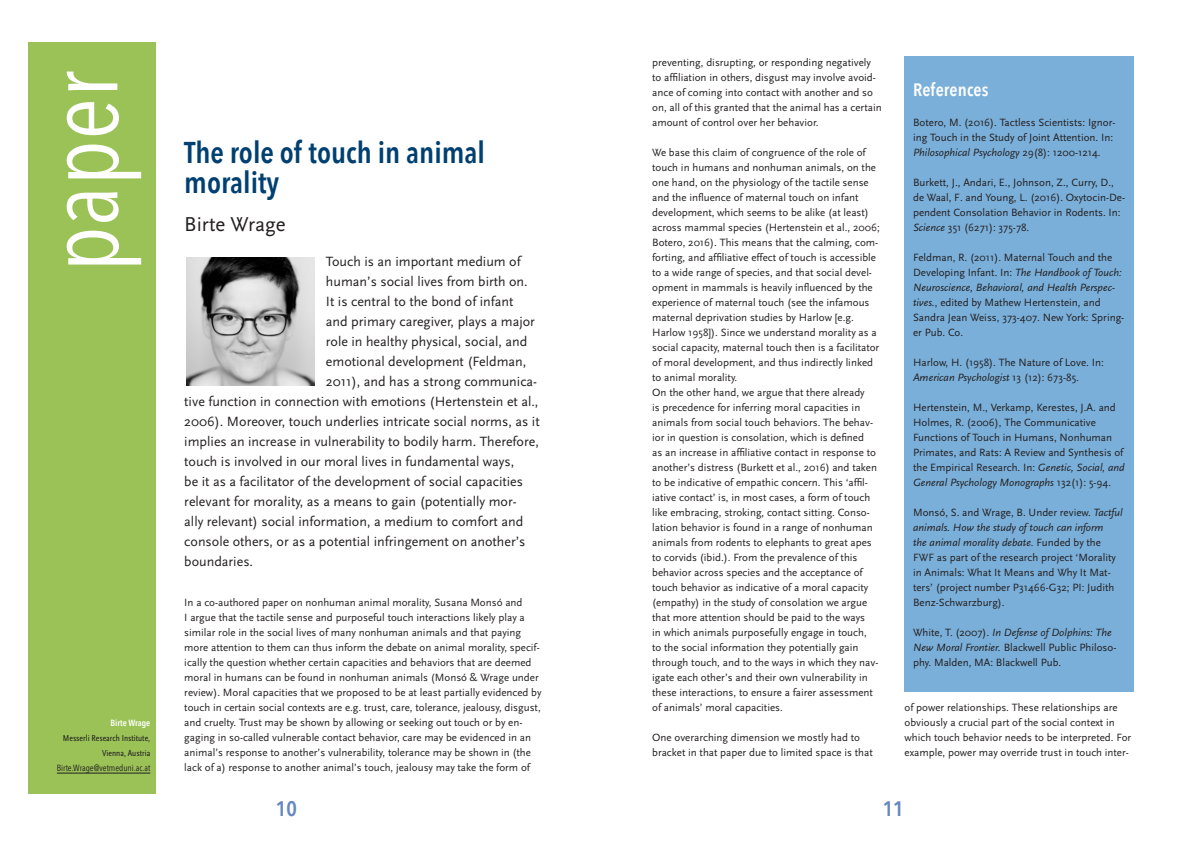
<style>
.page{position:relative;width:1191px;height:842px;background:#fff}
.page>*{position:absolute;margin:0;border:0;box-sizing:border-box;transform-origin:0 0}
.kop{font:99px "Avenir Next Condensed";color:#fff}
.KOP_DEF{font:600 30px/30px "Avenir Next Condensed";color:#004071}
.basis{font:21px "Scala Sans";color:#231f20}
.kop_2{font:600 21px "Avenir Next Condensed";color:#6788c0}
.kop_3{font:600 18px "Avenir Next Condensed";letter-spacing:.01em;color:#fff}
.inleiding{font:14px "Scala Sans";color:#231f20}
.basis-2{font:11px/15px "Scala Sans";color:#231f20}
.credits{font:9px "Scala Sans Regular Con";color:#231f20}
.credits-2{font:9px "Avenir Next Condensed";color:#231f20}
.credits-3{font:600 9px "Avenir Next Condensed";color:#fff}
.s1{font-style:italic}
</style>
<div class="page">
<div style="left:28px;top:43px;width:128px;height:751px;background:#9ac257"></div>
<hr style="left:57px;top:773px;width:93px;height:1px;background:#231f20">
<img style="left:187px;top:258px;width:127px;height:128px">
<div style="left:904px;top:57px;width:230px;height:635px;background:#7aafd9"></div>
<p class="kop" style="left:-2px;top:272px;width:203px;rotate:-90deg">paper</p>
<p class="credits-3" style="left:110px;top:715px;width:41px">Birte Wrage</p>
<p class="credits" style="left:63px;top:733px;width:89px">Messerli Research Institute,</p>
<p class="credits" style="left:102px;top:748px;width:50px">Vienna, Austria</p>
<p class="credits-2" style="left:57px;top:760px;width:95px">Birte.Wrage@vetmeduni.ac.at</p>
<p class="KOP_DEF" style="left:184px;top:136px;width:302px">The role of touch in animal morality</p>
<p class="basis" style="left:184px;top:213px;width:103px">Birte Wrage</p>
<p class="inleiding" style="left:326px;top:254px;width:196px">Touch is an important medium of</p>
<p class="inleiding" style="left:326px;top:274px;width:203px">human’s social lives from birth on.</p>
<p class="inleiding" style="left:326px;top:294px;width:189px">It is central to the bond of infant</p>
<p class="inleiding" style="left:326px;top:314px;width:211px">and primary caregiver, plays a major</p>
<p class="inleiding" style="left:326px;top:334px;width:203px">role in healthy physical, social, and</p>
<p class="inleiding" style="left:326px;top:354px;width:202px">emotional development (Feldman,</p>
<p class="inleiding" style="left:326px;top:374px;width:213px">2011), and has a strong communica-</p>
<p class="inleiding" style="left:184px;top:394px;width:356px">tive function in connection with emotions (Hertenstein et al.,</p>
<p class="inleiding" style="left:184px;top:414px;width:357px">2006). Moreover, touch underlies intricate social norms, as it</p>
<p class="inleiding" style="left:184px;top:434px;width:356px">implies an increase in vulnerability to bodily harm. Therefore,</p>
<p class="inleiding" style="left:184px;top:454px;width:331px">touch is involved in our moral lives in fundamental ways,</p>
<p class="inleiding" style="left:184px;top:474px;width:340px">be it as a facilitator of the development of social capacities</p>
<p class="inleiding" style="left:184px;top:494px;width:334px">relevant for morality, as a means to gain (potentially mor-</p>
<p class="inleiding" style="left:184px;top:514px;width:340px">ally relevant) social information, a medium to comfort and</p>
<p class="inleiding" style="left:184px;top:534px;width:343px">console others, or as a potential infringement on another’s</p>
<p class="inleiding" style="left:184px;top:554px;width:70px">boundaries.</p>
<p class="basis-2" style="left:184px;top:595px;width:359px">In a co-authored paper on nonhuman animal morality, Susana Monsó and<br>I argue that the tactile sense and purposeful touch interactions likely play a similar role in the social lives of many nonhuman animals and that paying more attention to them can thus inform the debate on animal morality, specif&shy;ically the question whether certain capacities and behaviors that are deemed moral in humans can be found in nonhuman animals (Monsó &amp; Wrage under review). Moral capacities that we proposed to be at least partially evidenced by touch in certain social contexts are e.g. trust, care, tolerance, jealousy, disgust, and cruelty. Trust may be shown by allowing or seeking out touch or by en&shy;gaging in so-called vulnerable contact behavior, care may be evidenced in an animal’s response to another’s vulnerability, tolerance may be shown in (the lack of a) response to another animal’s touch, jealousy may take the form of</p>
<p class="basis-2" style="left:652px;top:55px;width:231px">preventing, disrupting, or responding negatively to affiliation in others, disgust may involve avoid&shy;ance of coming into contact with another and so on, all of this granted that the animal has a certain amount of control over her behavior.</p>
<p class="basis-2" style="left:652px;top:145px;width:229px">We base this claim of congruence of the role of touch in humans and nonhuman animals, on the one hand, on the physiology of the tactile sense and the influence of maternal touch on infant development, which seems to be alike (at least) across mammal species (Hertenstein et al., 2006; Botero, 2016). This means that the calming, com&shy;forting, and affiliative effect of touch is accessible to a wide range of species, and that social devel&shy;opment in mammals is heavily influenced by the experience of maternal touch (see the infamous maternal deprivation studies by Harlow [e.g.<br>Harlow 1958]). Since we understand morality as a social capacity, maternal touch then is a facilitator of moral development, and thus indirectly linked to animal morality.</p>
<p class="basis-2" style="left:652px;top:385px;width:228px">On the other hand, we argue that there already<br>is precedence for inferring moral capacities in animals from social touch behaviors. The behav&shy;ior in question is consolation, which is defined<br>as an increase in affiliative contact in response to another’s distress (Burkett et al., 2016) and taken to be indicative of empathic concern. This ‘affil&shy;iative contact’ is, in most cases, a form of touch like embracing, stroking, contact sitting. Conso&shy;lation behavior is found in a range of nonhuman animals from rodents to elephants to great apes to corvids (ibid.). From the prevalence of this behavior across species and the acceptance of touch behavior as indicative of a moral capacity (empathy) in the study of consolation we argue that more attention should be paid to the ways<br>in which animals purposefully engage in touch, to the social information they potentially gain through touch, and to the ways in which they nav&shy;igate each other’s and their own vulnerability in these interactions, to ensure a fairer assessment of animals’ moral capacities.</p>
<p class="basis-2" style="left:652px;top:730px;width:222px">One overarching dimension we mostly had to bracket in that paper due to limited space is that</p>
<p class="kop_3" style="left:913px;top:74px;width:77px">References</p>
<p class="basis-2" style="left:913px;top:115px;width:204px">Botero, M. (2016). Tactless Scientists: Ignor&shy;ing Touch in the Study of Joint Attention. In:<br><span class="s1">Philosophical Psychology</span> 29(8): 1200-1214.</p>
<p class="basis-2" style="left:913px;top:175px;width:213px">Burkett, J., Andari, E., Johnson, Z., Curry, D., de Waal, F. and Young, L. (2016). Oxytocin-De&shy;pendent Consolation Behavior in Rodents. In:<br><span class="s1">Science</span> 351 (6271): 375-78.</p>
<p class="basis-2" style="left:913px;top:250px;width:213px">Feldman, R. (2011). Maternal Touch and the Developing Infant. In: <span class="s1">The Handbook of Touch:<br>Neuroscience, Behavioral, and Health Perspec&shy;tives.</span>, edited by Mathew Hertenstein, and Sandra Jean Weiss, 373-407. New York: Spring&shy;er Pub. Co.</p>
<p class="basis-2" style="left:913px;top:355px;width:192px">Harlow, H. (1958). The Nature of Love. In:<br><span class="s1">American Psychologist</span> 13 (12): 673-85.</p>
<p class="basis-2" style="left:913px;top:400px;width:213px">Hertenstein, M., Verkamp, Kerestes, J.A. and Holmes, R. (2006)‚ The Communicative Functions of Touch in Humans, Nonhuman Primates, and Rats: A Review and Synthesis of the Empirical Research. In: <span class="s1">Genetic, Social, and General Psychology Monographs</span> 132(1): 5-94.</p>
<p class="basis-2" style="left:913px;top:505px;width:211px">Monsó, S. and Wrage, B. Under review. <span class="s1">Tactful animals. How the study of touch can inform<br>the animal morality debate.</span> Funded by the FWF as part of the research project ‘Morality in Animals: What It Means and Why It Mat&shy;ters’ (project number P31466-G32; PI: Judith Benz-Schwarzburg).</p>
<p class="basis-2" style="left:913px;top:625px;width:205px">White, T. (2007). <span class="s1">In Defense of Dolphins: The<br>New Moral Frontier.</span> Blackwell Public Philoso&shy;phy. Malden, MA: Blackwell Pub.</p>
<p class="basis-2" style="left:904px;top:700px;width:228px">of power relationships. These relationships are obviously a crucial part of the social context in which touch behavior needs to be interpreted. For example, power may override trust in touch inter-</p>
<p class="kop_2" style="left:276px;top:791px;width:22px">10</p>
<p class="kop_2" style="left:882px;top:791px;width:22px">11</p>
</div>
